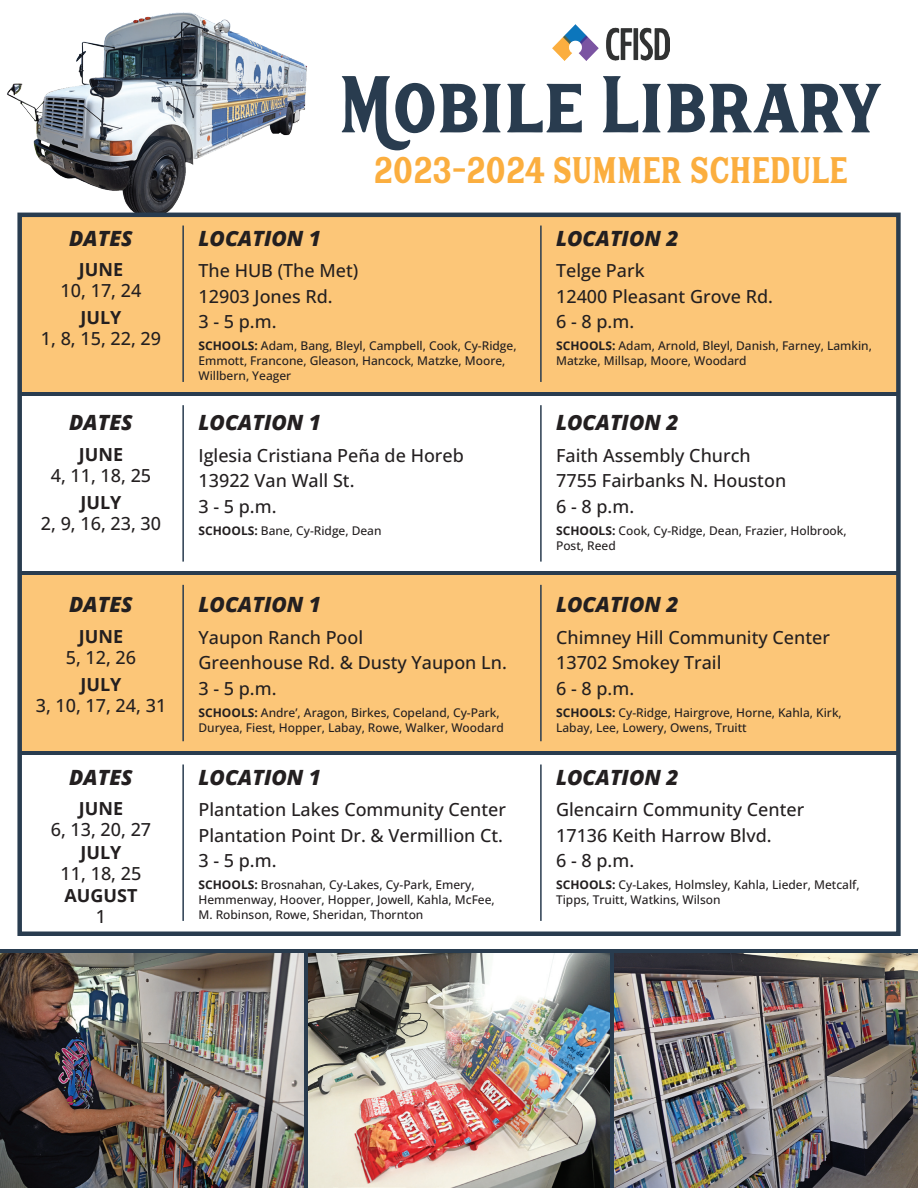
<style>
.page{position:relative;width:918px;height:1188px;background:#fff}
.page>*{position:absolute;margin:0;border:0;box-sizing:border-box;transform-origin:0 0}
.t1{font:75px "Hanley Pro Block";color:#293c4f}
.t2{font:34.5px "Hanley Pro Block";color:#fbae3f}
.t3{font:italic 800 21px "Open Sans";color:#231f20}
.t4{font:500 18px/25.5px "Open Sans";color:#231f20}
.t5{font:700 18px "Open Sans";color:#231f20}
.t6{font:500 12px/15px "Open Sans";color:#231f20}
.s1{font-weight:700}
</style>
<div class="page">
<img style="left:7px;top:12px;width:311px;height:201px">
<img style="left:0;top:953px;width:918px;height:235px">
<hr style="left:0;top:949px;width:918px;height:4px;background:#293c4f">
<hr style="left:304px;top:952px;width:4px;height:236px;background:#293c4f">
<hr style="left:610px;top:952px;width:4px;height:236px;background:#293c4f">
<div style="left:19px;top:214px;width:879px;height:180px;background:#fcc678"></div>
<div style="left:19px;top:573px;width:879px;height:180px;background:#fcc678"></div>
<hr style="left:20px;top:392px;width:878px;height:4px;background:#293c4f">
<hr style="left:20px;top:571px;width:878px;height:4px;background:#293c4f">
<hr style="left:20px;top:751px;width:878px;height:4px;background:#293c4f">
<hr style="left:182px;top:226px;width:2px;height:156px;background:#293c4f">
<hr style="left:182px;top:405px;width:2px;height:157px;background:#293c4f">
<hr style="left:182px;top:765px;width:2px;height:156px;background:#293c4f">
<hr style="left:540px;top:226px;width:2px;height:156px;background:#293c4f">
<hr style="left:540px;top:405px;width:2px;height:157px;background:#293c4f">
<hr style="left:182px;top:585px;width:2px;height:156px;background:#293c4f">
<hr style="left:540px;top:585px;width:2px;height:156px;background:#293c4f">
<hr style="left:540px;top:765px;width:2px;height:156px;background:#293c4f">
<div style="left:17px;top:213px;width:884px;height:723px;border:4px solid #293c4f"></div>
<img style="left:552px;top:24px;width:117px;height:36px">
<h1 class="t1" style="left:339px;top:47px;width:546px">Mobile Library</h1>
<h2 class="t2" style="left:374px;top:144px;width:475px">2023-2024 SUMMER SCHEDULE</h2>
<h3 class="t3" style="left:69px;top:222px;width:65px">DATES</h3>
<h3 class="t3" style="left:198px;top:222px;width:124px">LOCATION 1</h3>
<h3 class="t3" style="left:556px;top:222px;width:124px">LOCATION 2</h3>
<h3 class="t5" style="left:79px;top:257px;width:46px">JUNE</h3>
<h3 class="t4" style="left:61px;top:277px;width:82px">10, 17, 24</h3>
<h3 class="t5" style="left:81px;top:305px;width:42px">JULY</h3>
<h3 class="t4" style="left:41px;top:325px;width:122px">1, 8, 15, 22, 29</h3>
<h3 class="t4" style="left:198px;top:257px;width:161px">The HUB (The Met)<br>12903 Jones Rd.<br>3 - 5 p.m.</h3>
<p class="t6" style="left:198px;top:338px;width:320px"><span class="s1">SCHOOLS:</span> Adam, Bang, Bleyl, Campbell, Cook, Cy-Ridge,<br>Emmott, Francone, Gleason, Hancock, Matzke, Moore,<br>Willbern, Yeager</p>
<h3 class="t4" style="left:556px;top:257px;width:218px">Telge Park<br>12400 Pleasant Grove Rd.<br>6 - 8 p.m.</h3>
<p class="t6" style="left:556px;top:338px;width:317px"><span class="s1">SCHOOLS:</span> Adam, Arnold, Bleyl, Danish, Farney, Lamkin,<br>Matzke, Millsap, Moore, Woodard</p>
<h3 class="t3" style="left:69px;top:407px;width:65px">DATES</h3>
<h3 class="t3" style="left:198px;top:406px;width:124px">LOCATION 1</h3>
<h3 class="t3" style="left:556px;top:406px;width:124px">LOCATION 2</h3>
<h3 class="t5" style="left:79px;top:442px;width:46px">JUNE</h3>
<h3 class="t4" style="left:51px;top:462px;width:102px">4, 11, 18, 25</h3>
<h3 class="t5" style="left:81px;top:490px;width:42px">JULY</h3>
<h3 class="t4" style="left:41px;top:510px;width:122px">2, 9, 16, 23, 30</h3>
<h3 class="t4" style="left:198px;top:442px;width:267px">Iglesia Cristiana Peña de Horeb<br>13922 Van Wall St.<br>3 - 5 p.m.</h3>
<p class="t6" style="left:198px;top:523px;width:185px"><span class="s1">SCHOOLS:</span> Bane, Cy-Ridge, Dean</p>
<h3 class="t4" style="left:556px;top:442px;width:232px">Faith Assembly Church<br>7755 Fairbanks N. Houston<br>6 - 8 p.m.</h3>
<p class="t6" style="left:556px;top:523px;width:292px"><span class="s1">SCHOOLS:</span> Cook, Cy-Ridge, Dean, Frazier, Holbrook,<br>Post, Reed</p>
<h3 class="t3" style="left:69px;top:588px;width:65px">DATES</h3>
<h3 class="t3" style="left:198px;top:588px;width:124px">LOCATION 1</h3>
<h3 class="t3" style="left:556px;top:588px;width:124px">LOCATION 2</h3>
<h3 class="t5" style="left:79px;top:623px;width:46px">JUNE</h3>
<h3 class="t4" style="left:66px;top:644px;width:72px">5, 12, 26</h3>
<h3 class="t5" style="left:81px;top:671px;width:42px">JULY</h3>
<h3 class="t4" style="left:36px;top:692px;width:132px">3, 10, 17, 24, 31</h3>
<h3 class="t4" style="left:198px;top:624px;width:310px">Yaupon Ranch Pool<br>Greenhouse Rd. &amp; Dusty Yaupon Ln.<br>3 - 5 p.m.</h3>
<p class="t6" style="left:198px;top:705px;width:307px"><span class="s1">SCHOOLS:</span> Andre’, Aragon, Birkes, Copeland, Cy-Park,<br>Duryea, Fiest, Hopper, Labay, Rowe, Walker, Woodard</p>
<h3 class="t4" style="left:556px;top:624px;width:275px">Chimney Hill Community Center<br>13702 Smokey Trail<br>6 - 8 p.m.</h3>
<p class="t6" style="left:556px;top:705px;width:287px"><span class="s1">SCHOOLS:</span> Cy-Ridge, Hairgrove, Horne, Kahla, Kirk,<br>Labay, Lee, Lowery, Owens, Truitt</p>
<h3 class="t3" style="left:69px;top:761px;width:65px">DATES</h3>
<h3 class="t5" style="left:79px;top:796px;width:46px">JUNE</h3>
<h3 class="t4" style="left:51px;top:816px;width:102px">6, 13, 20, 27</h3>
<h3 class="t5" style="left:81px;top:839px;width:42px">JULY</h3>
<h3 class="t4" style="left:61px;top:860px;width:82px">11, 18, 25</h3>
<h3 class="t5" style="left:64px;top:883px;width:75px">AUGUST</h3>
<h3 class="t4" style="left:96px;top:903px;width:12px">1</h3>
<h3 class="t3" style="left:198px;top:761px;width:124px">LOCATION 1</h3>
<h3 class="t3" style="left:556px;top:761px;width:124px">LOCATION 2</h3>
<h3 class="t4" style="left:198px;top:796px;width:309px">Plantation Lakes Community Center<br>Plantation Point Dr. &amp; Vermillion Ct.<br>3 - 5 p.m.</h3>
<p class="t6" style="left:198px;top:877px;width:298px"><span class="s1">SCHOOLS:</span> Brosnahan, Cy-Lakes, Cy-Park, Emery,<br>Hemmenway, Hoover, Hopper, Jowell, Kahla, McFee,<br>M. Robinson, Rowe, Sheridan, Thornton</p>
<h3 class="t4" style="left:556px;top:796px;width:250px">Glencairn Community Center<br>17136 Keith Harrow Blvd.<br>6 - 8 p.m.</h3>
<p class="t6" style="left:556px;top:877px;width:305px"><span class="s1">SCHOOLS:</span> Cy-Lakes, Holmsley, Kahla, Lieder, Metcalf,<br>Tipps, Truitt, Watkins, Wilson</p>
</div>
